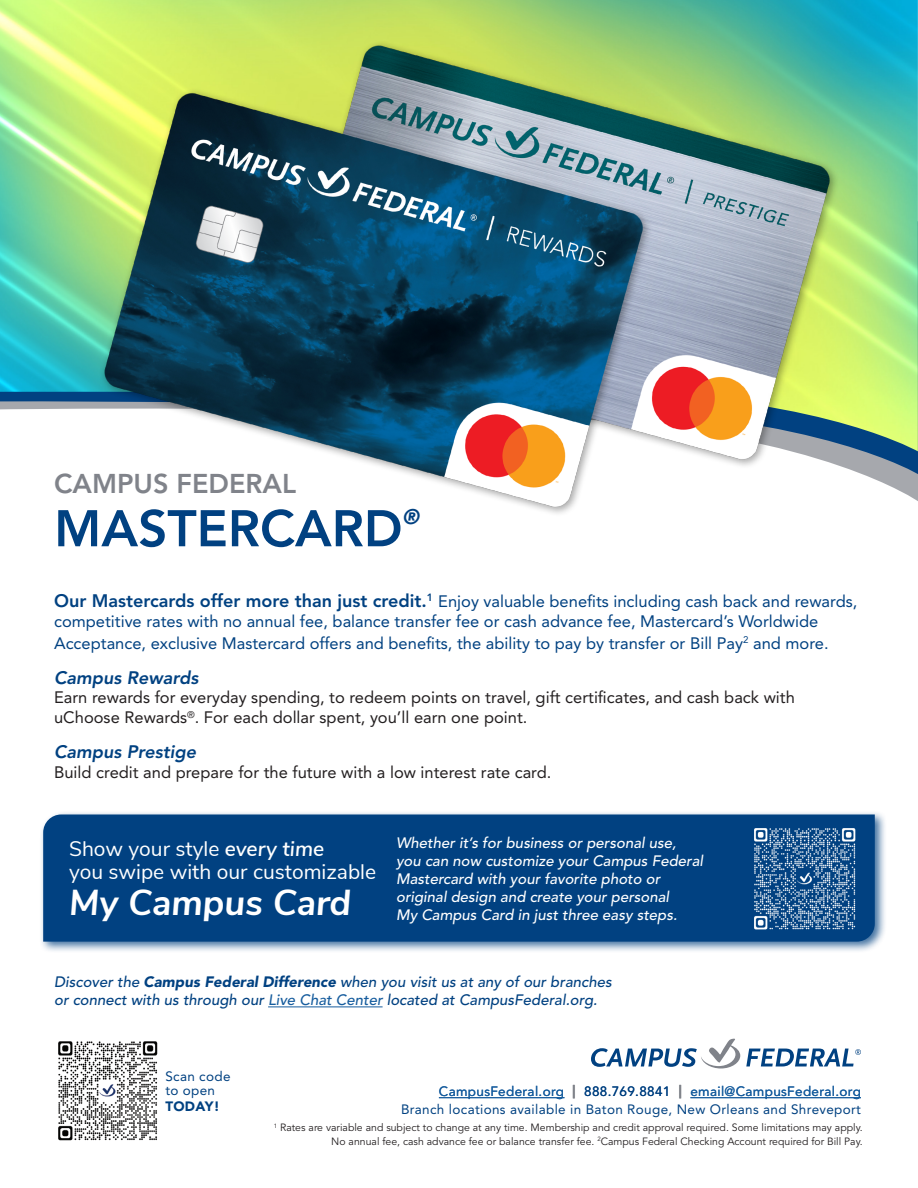
<style>
.page{position:relative;width:918px;height:1188px;background:#fff}
.page>*{position:absolute;margin:0;border:0;box-sizing:border-box;transform-origin:0 0}
.t1{font:800 51px "Avenir LT Std";color:#014181}
.t2{font:italic 700 36px "Nunito Sans";color:#fff}
.t3{font:800 27px "Avenir LT Std";color:#80838a}
.t4{font:21px/22.5px "Nunito Sans";color:#fff}
.t5{font:italic 900 21px "Avenir LT Std";color:#014181}
.t6{font:italic 800 18px "Avenir LT Std";color:#014181}
.t7{font:16.5px/19.8px "Avenir LT Std";color:#014181}
.t8{font:16.5px/19.8px "Avenir LT Std";color:#231f20}
.t9{font:italic 500 15px/18px "Avenir LT Std";color:#fff}
.t10{font:italic 500 15px/18px "Avenir LT Std";color:#014181}
.t11{font:13.5px/13.5px "Avenir LT Std";letter-spacing:.025em;color:#014181}
.t12{font:13.5px "Avenir LT Std";letter-spacing:.025em;color:#175d9e}
.t13{font:900 13.5px "Avenir LT Std";letter-spacing:.025em;color:#014181}
.t14{font:900 13.5px "Avenir LT Std";color:#80838a}
.t15{font:10.5px/13.5px "Avenir LT Std";color:#231f20;text-align:right}
.s1{font-weight:800;font-size:18px}
.s2{font-weight:600;font-style:italic}
.s3{font-weight:900}
.s4{color:#175d9e}
</style>
<div class="page">
<img style="left:0;top:0;width:918px;height:514px">
<hr style="left:439px;top:1097px;width:125px;height:1px;background:#175d9e">
<hr style="left:690px;top:1097px;width:171px;height:1px;background:#175d9e">
<svg style="left:591px;top:1039px;width:149px;height:30px"></svg>
<svg style="left:746px;top:1049px;width:115px;height:17px"></svg>
<img style="left:58px;top:1041px;width:100px;height:100px">
<hr style="left:268px;top:1007px;width:115px;height:1px;background:#175d9e">
<div style="left:39px;top:810px;width:848px;height:144px;background:#014181;opacity:.75"></div>
<div style="left:43px;top:814px;width:832px;height:128px;background:#014181"></div>
<img style="left:751px;top:825px;width:108px;height:108px">
<p class="t3" style="left:54px;top:467px;width:243px">CAMPUS FEDERAL</p>
<p class="t1" style="left:54px;top:498px;width:350px">MASTERCARD</p>
<p class="t5" style="left:403px;top:504px;width:18px">®</p>
<p class="t7" style="left:54px;top:592px;width:805px"><span class="s1">Our Mastercards offer more than just credit.</span><sup>1</sup> Enjoy valuable benefits including cash back and rewards, competitive rates with no annual fee, balance transfer fee or cash advance fee, Mastercard’s Worldwide</p>
<p class="t7" style="left:54px;top:633px;width:776px">Acceptance, exclusive Mastercard offers and benefits, the ability to pay by transfer or Bill Pay<sup>2</sup> and more.</p>
<p class="t6" style="left:54px;top:667px;width:146px">Campus Rewards</p>
<p class="t8" style="left:54px;top:688px;width:742px">Earn rewards for everyday spending, to redeem points on travel, gift certificates, and cash back with uChoose Rewards<sup>®</sup>. For each dollar spent, you’ll earn one point.</p>
<p class="t6" style="left:54px;top:741px;width:144px">Campus Prestige</p>
<p class="t8" style="left:54px;top:763px;width:499px">Build credit and prepare for the future with a low interest rate card.</p>
<p class="t4" style="left:69px;top:837px;width:309px">Show your style <span class="s2">every time<br></span>you swipe with our customizable</p>
<p class="t2" style="left:69px;top:876px;width:284px">My Campus Card</p>
<p class="t9" style="left:396px;top:834px;width:309px">Whether it’s for business or personal use, you can now customize your Campus Federal Mastercard with your favorite photo or original design and create your personal<br>My Campus Card in just three easy steps.</p>
<p class="t10" style="left:54px;top:974px;width:559px">Discover the <span class="s3">Campus Federal Difference</span> when you visit us at any of our branches or connect with us through our <span class="s4">Live Chat Center</span> located at CampusFederal.org.</p>
<p class="t11" style="left:165px;top:1070px;width:67px">Scan code to open</p>
<p class="t13" style="left:165px;top:1098px;width:56px">TODAY!</p>
<p class="t12" style="left:439px;top:1084px;width:127px">CampusFederal.org</p>
<p class="t14" style="left:573px;top:1082px;width:4px">|</p>
<p class="t11" style="left:584px;top:1085px;width:88px">888.769.8841</p>
<p class="t14" style="left:679px;top:1082px;width:4px">|</p>
<p class="t12" style="left:690px;top:1084px;width:172px">email@CampusFederal.org</p>
<p class="t11" style="left:401px;top:1103px;width:461px">Branch locations available in Baton Rouge, New Orleans and Shreveport</p>
<p class="t15" style="left:274px;top:1121px;width:590px"><sup>1</sup> Rates are variable and subject to change at any time. Membership and credit approval required. Some limitations may apply.<br>No annual fee, cash advance fee or balance transfer fee. <sup>2</sup>Campus Federal Checking Account required for Bill Pay.</p>
</div>
